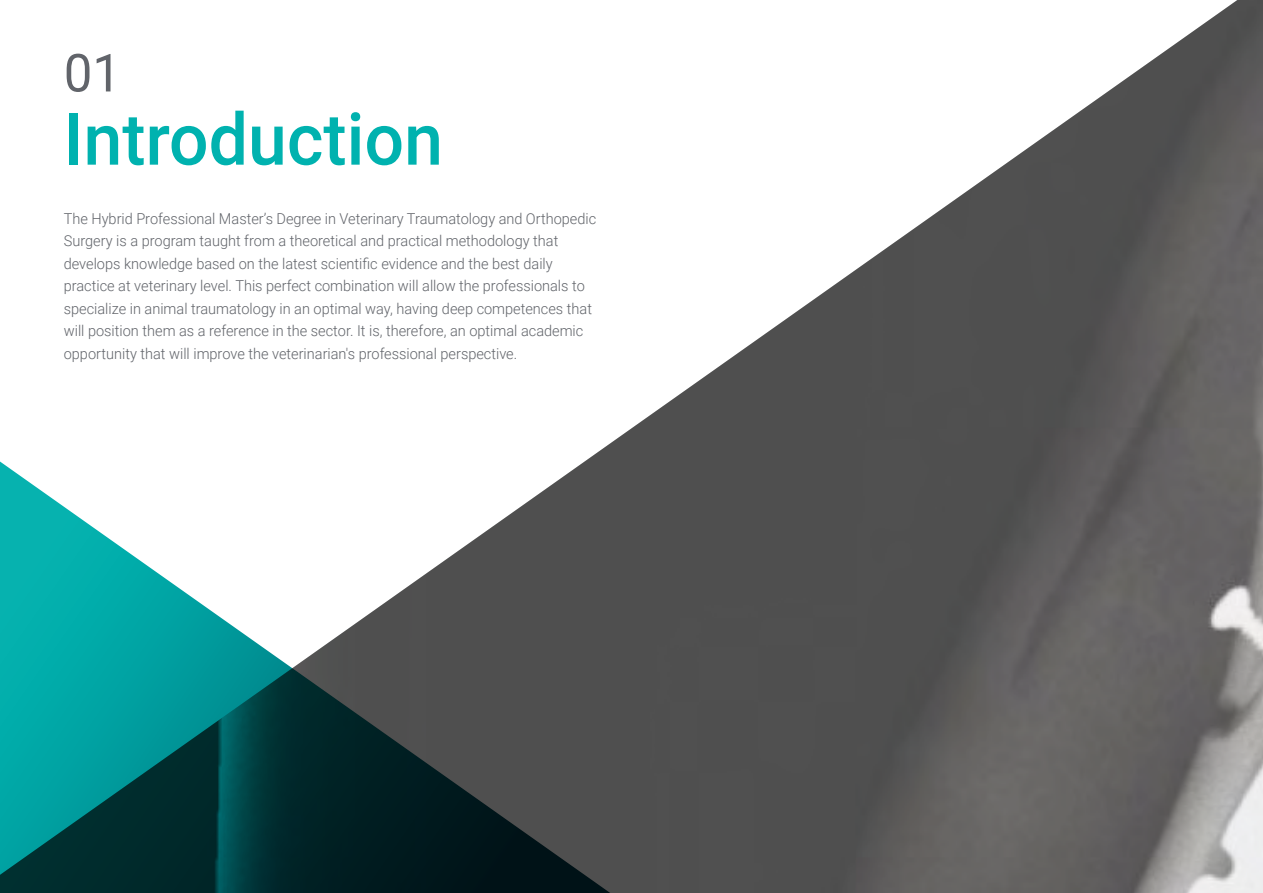
<style>
.page{position:relative;width:1263px;height:893px;background:#fff}
.page>*{position:absolute;margin:0;border:0;box-sizing:border-box;transform-origin:0 0}
.t1{font:500 72px "Roboto";color:#00b2af}
.t2{font:52.5px "Roboto";color:#61646a}
.t3{font:300 15px/22.5px "Roboto";color:#61646a}
</style>
<div class="page">
<img style="left:606px;top:0;width:657px;height:893px">
<svg style="left:0;top:446px;width:640px;height:447px"></svg>
<h2 class="t2" style="left:64px;top:36px;width:59px">01</h2>
<h1 class="t1" style="left:64px;top:89px;width:381px">Introduction</h1>
<p class="t3" style="left:64px;top:207px;width:534px">The Hybrid Professional Master’s Degree in Veterinary Traumatology and Orthopedic Surgery is a program taught from a theoretical and practical methodology that develops knowledge based on the latest scientific evidence and the best daily practice at veterinary level. This perfect combination will allow the professionals to specialize in animal traumatology in an optimal way, having deep competences that will position them as a reference in the sector. It is, therefore, an optimal academic opportunity that will improve the veterinarian's professional perspective.</p>
</div>
